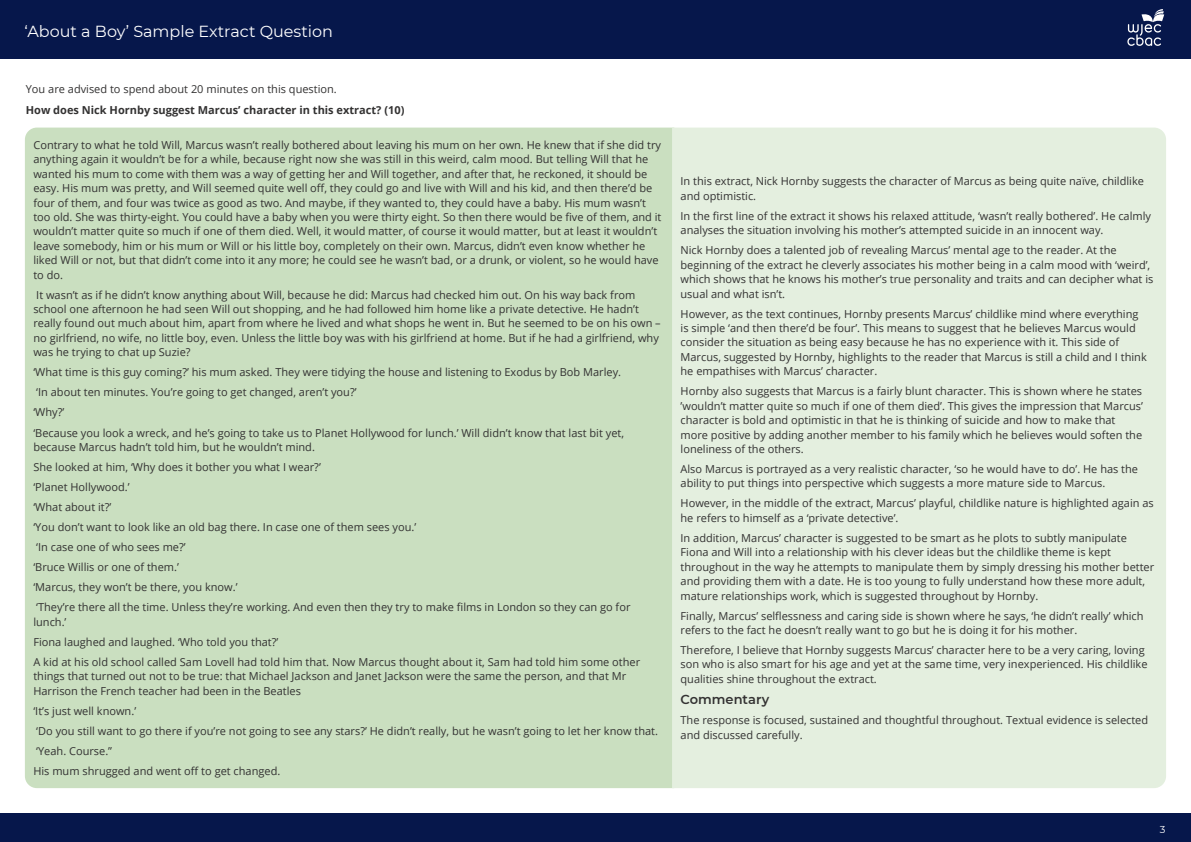
<style>
.page{position:relative;width:1191px;height:842px;background:#fff}
.page>*{position:absolute;margin:0;border:0;box-sizing:border-box;transform-origin:0 0}
.t1{font:16px "Montserrat";color:#fff}
.t2{font:600 13px "Montserrat";color:#333232}
.t3{font:11px/14.4px "Open Sans";color:#333232}
.t4{font:700 11px "Open Sans";color:#333232}
.t5{font:10px "Montserrat";color:#fff}
</style>
<div class="page">
<div style="left:0;top:0;width:1191px;height:58px;background:#06174b"></div>
<svg style="left:1127px;top:9px;width:37px;height:37px"></svg>
<div style="left:0;top:814px;width:1191px;height:28px;background:#06174b"></div>
<div style="left:25px;top:128px;width:647px;height:660px;background:#cadfc0"></div>
<div style="left:672px;top:128px;width:494px;height:660px;background:#e4efdf"></div>
<h1 class="t1" style="left:25px;top:20px;width:310px">‘About a Boy’ Sample Extract Question</h1>
<p class="t3" style="left:26px;top:82px;width:312px">You are advised to spend about 20 minutes on this question.</p>
<p class="t4" style="left:26px;top:102px;width:380px">How does Nick Hornby suggest Marcus’ character in this extract? (10)</p>
<p class="t3" style="left:33px;top:137px;width:629px">Contrary to what he told Will, Marcus wasn’t really bothered about leaving his mum on her own. He knew that if she did try anything again it wouldn’t be for a while, because right now she was still in this weird, calm mood. But telling Will that he wanted his mum to come with them was a way of getting her and Will together, and after that, he reckoned, it should be easy. His mum was pretty, and Will seemed quite well off, they could go and live with Will and his kid, and then there’d be four of them, and four was twice as good as two. And maybe, if they wanted to, they could have a baby. His mum wasn’t too old. She was thirty-eight. You could have a baby when you were thirty eight. So then there would be five of them, and it wouldn’t matter quite so much if one of them died. Well, it would matter, of course it would matter, but at least it wouldn’t leave somebody, him or his mum or Will or his little boy, completely on their own. Marcus, didn’t even know whether he liked Will or not, but that didn’t come into it any more; he could see he wasn’t bad, or a drunk, or violent, so he would have to do.</p>
<p class="t3" style="left:33px;top:287px;width:629px">It wasn’t as if he didn’t know anything about Will, because he did: Marcus had checked him out. On his way back from school one afternoon he had seen Will out shopping, and he had followed him home like a private detective. He hadn’t really found out much about him, apart from where he lived and what shops he went in. But he seemed to be on his own – no girlfriend, no wife, no little boy, even. Unless the little boy was with his girlfriend at home. But if he had a girlfriend, why was he trying to chat up Suzie?</p>
<p class="t3" style="left:33px;top:362px;width:592px;line-height:20.1px">‘What time is this guy coming?’ his mum asked. They were tidying the house and listening to Exodus by Bob Marley. ‘In about ten minutes. You’re going to get changed, aren’t you?’<br>‘Why?’<br>‘Because you look a wreck, and he’s going to take us to Planet Hollywood for lunch.’ Will didn’t know that last bit yet,</p>
<p class="t3" style="left:33px;top:437px;width:598px;line-height:20.1px">because Marcus hadn’t told him, but he wouldn’t mind.<br>She looked at him, ‘Why does it bother you what I wear?’<br>‘Planet Hollywood.’<br>‘What about it?’<br>‘You don’t want to look like an old bag there. In case one of them sees you.’<br>‘In case one of who sees me?’<br>‘Bruce Willis or one of them.’<br>‘Marcus, they won’t be there, you know.’<br>‘They’re there all the time. Unless they’re working. And even then they try to make films in London so they can go for</p>
<p class="t3" style="left:33px;top:611px;width:608px;line-height:20.1px">lunch.’<br>Fiona laughed and laughed. ‘Who told you that?’<br>A kid at his old school called Sam Lovell had told him that. Now Marcus thought about it, Sam had told him some other</p>
<p class="t3" style="left:33px;top:669px;width:594px">things that turned out not to be true: that Michael Jackson and Janet Jackson were the same the person, and that Mr<br>Harrison the French teacher had been in the Beatles</p>
<p class="t3" style="left:33px;top:700px;width:626px;line-height:20.1px">‘It’s just well known.’<br>‘Do you still want to go there if you’re not going to see any stars?’ He didn’t really, but he wasn’t going to let her know that. ‘Yeah. Course.”<br>His mum shrugged and went off to get changed.</p>
<p class="t3" style="left:680px;top:174px;width:465px">In this extract, Nick Hornby suggests the character of Marcus as being quite naïve, childlike and optimistic.</p>
<p class="t3" style="left:680px;top:208px;width:472px">In the first line of the extract it shows his relaxed attitude, ‘wasn’t really bothered’. He calmly analyses the situation involving his mother’s attempted suicide in an innocent way.</p>
<p class="t3" style="left:680px;top:243px;width:474px">Nick Hornby does a talented job of revealing Marcus’ mental age to the reader. At the beginning of the extract he cleverly associates his mother being in a calm mood with ‘weird’, which shows that he knows his mother’s true personality and traits and can decipher what is usual and what isn’t.</p>
<p class="t3" style="left:680px;top:306px;width:468px">However, as the text continues, Hornby presents Marcus’ childlike mind where everything is simple ‘and then there’d be four’. This means to suggest that he believes Marcus would consider the situation as being easy because he has no experience with it. This side of Marcus, suggested by Hornby, highlights to the reader that Marcus is still a child and I think he empathises with Marcus’ character.</p>
<p class="t3" style="left:680px;top:384px;width:464px">Hornby also suggests that Marcus is a fairly blunt character. This is shown where he states ’wouldn’t matter quite so much if one of them died’. This gives the impression that Marcus’ character is bold and optimistic in that he is thinking of suicide and how to make that more positive by adding another member to his family which he believes would soften the loneliness of the others.</p>
<p class="t3" style="left:680px;top:461px;width:459px">Also Marcus is portrayed as a very realistic character, ‘so he would have to do’. He has the ability to put things into perspective which suggests a more mature side to Marcus.</p>
<p class="t3" style="left:680px;top:496px;width:475px">However, in the middle of the extract, Marcus’ playful, childlike nature is highlighted again as he refers to himself as a ‘private detective’.</p>
<p class="t3" style="left:680px;top:530px;width:475px">In addition, Marcus’ character is suggested to be smart as he plots to subtly manipulate Fiona and Will into a relationship with his clever ideas but the childlike theme is kept throughout in the way he attempts to manipulate them by simply dressing his mother better and providing them with a date. He is too young to fully understand how these more adult, mature relationships work, which is suggested throughout by Hornby.</p>
<p class="t3" style="left:680px;top:608px;width:464px">Finally, Marcus’ selflessness and caring side is shown where he says, ‘he didn’t really’ which refers to the fact he doesn’t really want to go but he is doing it for his mother.</p>
<p class="t3" style="left:680px;top:643px;width:468px">Therefore, I believe that Hornby suggests Marcus’ character here to be a very caring, loving son who is also smart for his age and yet at the same time, very inexperienced. His childlike qualities shine throughout the extract.</p>
<p class="t2" style="left:680px;top:690px;width:90px">Commentary</p>
<p class="t3" style="left:680px;top:713px;width:469px">The response is focused, sustained and thoughtful throughout. Textual evidence is selected and discussed carefully.</p>
<p class="t5" style="left:1159px;top:822px;width:7px">3</p>
</div>
